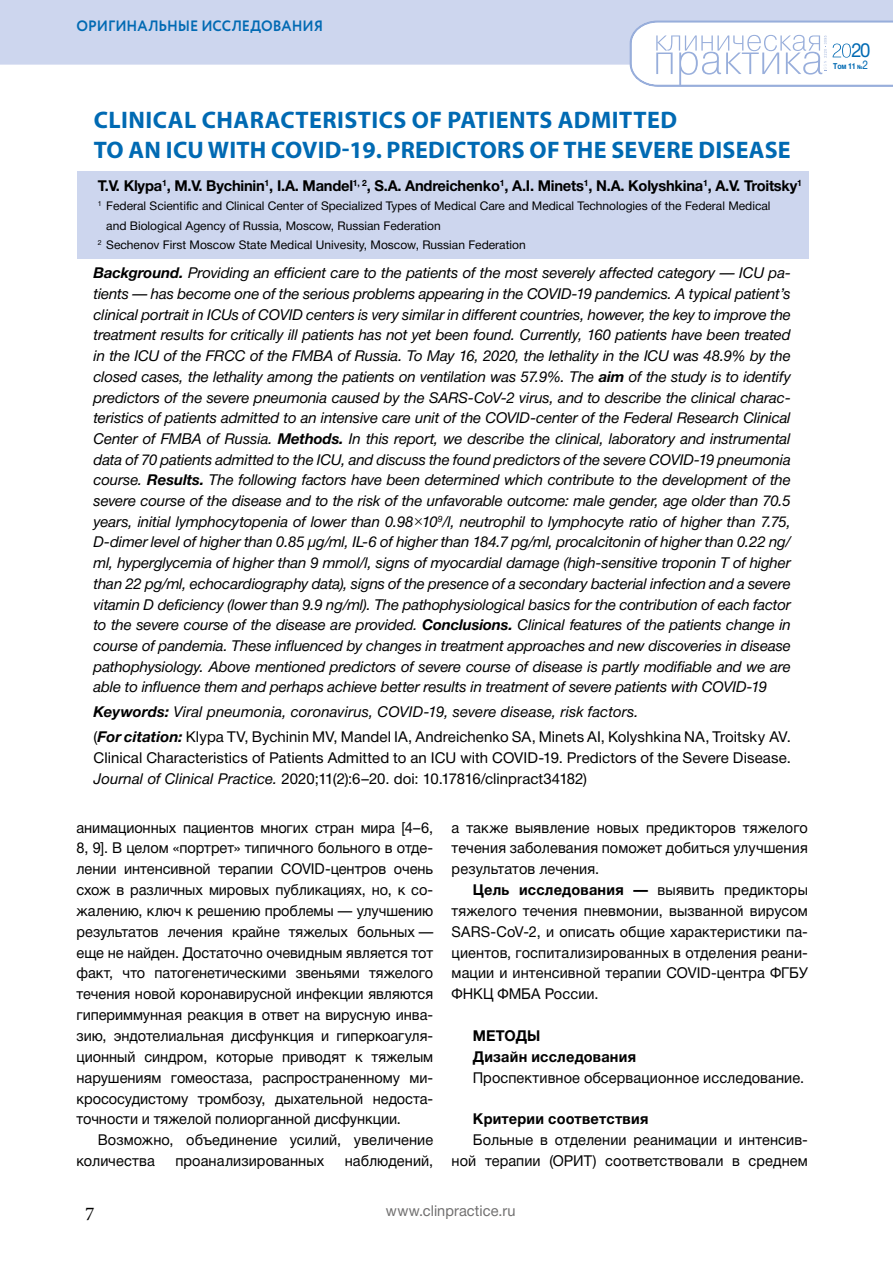
<style>
.page{position:relative;width:893px;height:1263px;background:#fff}
.page>*{position:absolute;margin:0;border:0;box-sizing:border-box;transform-origin:0 0}
.t1{font:700 24px/30px "Myriad Pro";letter-spacing:.01em;color:#006ab3}
.t2{font:19.5px "Helvetica Neue Cyr";color:#016ab3;scale:.95 1}
.t3{font:19.5px "Minion Pro";color:#000}
.t4{font:italic 15px/20.7px "Helvetica Neue Cyr";letter-spacing:-.01em;color:#000;text-align:justify}
.t5{font:15px/20.9px "Helvetica Neue Cyr";letter-spacing:.005em;color:#000}
.t6{font:700 15px "Helvetica Neue Cyr";letter-spacing:-.015em;color:#000}
.t7{font:700 15px/20.9px "Helvetica Neue Cyr";letter-spacing:.015em;color:#000}
.t8{font:700 15px "Circe";letter-spacing:-.005em;color:#016ab3;scale:.95 1}
.t9{font:15px "Helvetica Neue Cyr";letter-spacing:.005em;color:#706f6f}
.t10{font:12px "Helvetica Neue Cyr";color:#000}
.t11{font:700 8.25px "Helvetica Neue Cyr";color:#016ab3;scale:.85 1}
.s1{font-weight:700}
.s2{font-family:"Newton"}
.s3{font-weight:700;font-style:italic}
.s4{font-style:italic}
.s5{font-size:6px}
.s6{font-weight:400;font-size:12px}
</style>
<div class="page">
<div style="left:77px;top:171px;width:732px;height:87px;background:#cdd6ee"></div>
<div style="left:0;top:0;width:893px;height:65px;background:#cdd6ee"></div>
<svg style="left:629px;top:20px;width:264px;height:67px"></svg>
<p class="t8" style="left:77px;top:16px;width:261px">ОРИГИНАЛЬНЫЕ ИССЛЕДОВАНИЯ</p>
<h1 class="t1" style="left:94px;top:104px;width:698px">CLINICAL CHARACTERISTICS OF PATIENTS ADMITTED<br>TO AN ICU WITH COVID-19. PREDICTORS OF THE SEVERE DISEASE</h1>
<p class="t6" style="left:98px;top:177px;width:706px">T.V. Klypa<sup>1</sup>, M.V. Bychinin<sup>1</sup>, I.A. Mandel<sup>1,</sup> <sup>2</sup>, S.A. Andreichenko<sup>1</sup>, A.I. Minets<sup>1</sup>, N.A. Kolyshkina<sup>1</sup>, A.V. Troitsky<sup>1</sup></p>
<p class="t10" style="left:98px;top:199px;width:674px"><sup>1</sup> Federal Scientific and Clinical Center of Specialized Types of Medical Care and Medical Technologies of the Federal Medical</p>
<p class="t10" style="left:106px;top:219px;width:336px">and Biological Agency of Russia, Moscow, Russian Federation</p>
<p class="t10" style="left:98px;top:238px;width:429px"><sup>2</sup> Sechenov First Moscow State Medical Univesity, Мoscow, Russian Federation</p>
<p class="t4" style="left:94px;top:263px;width:699px"><span class="s1">Background.</span> Providing an efficient care to the patients of the most severely affected category — ICU pa&shy;tients — has become one of the serious problems appearing in the COVID-19 pandemics. A typical patient’s clinical portrait in ICUs of COVID centers is very similar in different countries, however, the key to improve the treatment results for critically ill patients has not yet been found. Currently, 160 patients have been treated in the ICU of the FRCC of the FMBA of Russia. To May 16, 2020, the lethality in the ICU was 48.9% by the closed cases, the lethality among the patients on ventilation was 57.9%. The <span class="s1">aim</span> of the study is to identify predictors of the severe pneumonia caused by the SARS-CoV-2 virus, and to describe the clinical charac&shy;teristics of patients admitted to an intensive care unit of the COVID-center of the Federal Research Clinical Center of FMBA of Russia. <span class="s1">Methods.</span> In this report, we describe the clinical, laboratory and instrumental data of 70 patients admitted to the ICU, and discuss the found predictors of the severe COVID-19 pneumonia course. <span class="s1">Results.</span> The following factors have been determined which contribute to the development of the severe course of the disease and to the risk of the unfavorable outcome: male gender, age older than 70.5 years, initial lymphocytopenia of lower than 0.98<span class="s2">×</span>10<sup>9</sup>/l, neutrophil to lymphocyte ratio of higher than 7.75, D-dimer level of higher than 0.85 µg/ml, IL-6 of higher than 184.7 pg/ml, procalcitonin of higher than 0.22 ng/ ml, hyperglycemia of higher than 9 mmol/l, signs of myocardial damage (high-sensitive troponin Т of higher than 22 pg/ml, echocardiography data), signs of the presence of a secondary bacterial infection and a severe vitamin D deficiency (lower than 9.9 ng/ml). The pathophysiological basics for the contribution of each factor to the severe course of the disease are provided. <span class="s1">Conclusions.</span> Clinical features of the patients change in course of pandemia. These influenced by changes in treatment approaches and new discoveries in disease pathophysiology. Above mentioned predictors of severe course of disease is partly modifiable and we are able to influence them and perhaps achieve better results in treatment of severe patients with COVID-19</p>
<p class="t5" style="left:94px;top:700px;width:699px;line-height:24.9px"><span class="s3">Keywords:</span> <span class="s4">Viral pneumonia, coronavirus, COVID-19, severe disease, risk factors.<br></span>(<span class="s3">For citation:</span> Klypa TV, Bychinin MV, Mandel IA, Andreichenko SA, Minets AI, Kolyshkina NA, Troitsky AV.</p>
<p class="t5" style="left:94px;top:747px;width:699px">Clinical Characteristics of Patients Admitted to an ICU with COVID-19. Predictors of the Severe Disease.<br><span class="s4">Journal of Clinical Practice.</span> 2020;11(2):6–20. doi: 10.17816/clinpract34182)</p>
<p class="t5" style="left:77px;top:817px;width:358px;text-align:justify">анимационных пациентов многих стран мира [4–6, 8, 9]. В целом «портрет» типичного больного в отде&shy;лении интенсивной терапии COVID-центров очень схож в различных мировых публикациях, но, к со&shy;жалению, ключ к решению проблемы — улучшению результатов лечения крайне тяжелых больных — еще не найден. Достаточно очевидным является тот факт, что патогенетическими звеньями тяжелого течения новой коронавирусной инфекции являются гипериммунная реакция в ответ на вирусную инва&shy;зию, эндотелиальная дисфункция и гиперкоагуля&shy;ционный синдром, которые приводят к тяжелым нарушениям гомеостаза, распространенному ми&shy;крососудистому тромбозу, дыхательной недоста&shy;точности и тяжелой полиорганной дисфункции.</p>
<p class="t5" style="left:77px;top:1130px;width:358px;text-indent:21px">Возможно, объединение усилий, увеличение количества</p>
<p class="t5" style="left:452px;top:817px;width:358px;text-align:justify">а также выявление новых предикторов тяжелого течения заболевания поможет добиться улучшения результатов лечения.</p>
<p class="t5" style="left:452px;top:879px;width:358px;text-align:justify;text-indent:21px"><span class="s1">Цель исследования —</span> выявить предикторы тяжелого течения пневмонии, вызванной вирусом SARS-CoV-2, и описать общие характеристики па&shy;циентов, госпитализированных в отделения реани&shy;мации и интенсивной терапии COVID-центра ФГБУ ФНКЦ ФМБА России.</p>
<p class="t7" style="left:473px;top:1025px;width:165px">МЕТОДЫ<br>Дизайн исследования</p>
<p class="t5" style="left:473px;top:1067px;width:333px">Проспективное обсервационное исследование.</p>
<p class="t7" style="left:473px;top:1109px;width:177px">Критерии соответствия</p>
<p class="t5" style="left:452px;top:1130px;width:358px;text-align:right">Больные в отделении реанимации и интенсив&shy;ной терапии (ОРИТ) соответствовали в среднем</p>
<p class="t5" style="left:175px;top:1150px;width:150px">проанализированных</p>
<p class="t5" style="left:345px;top:1150px;width:90px">наблюдений,</p>
<h2 class="t3" style="left:85px;top:1200px;width:11px">7</h2>
<p class="t9" style="left:386px;top:1203px;width:131px">www.clinpractice.ru</p>
<h2 class="t2" style="left:851px;top:40px;width:22px">20</h2>
<p class="t11" style="left:833px;top:61px;width:43px">Том 11 <span class="s5">№</span><span class="s6">2</span></p>
</div>
